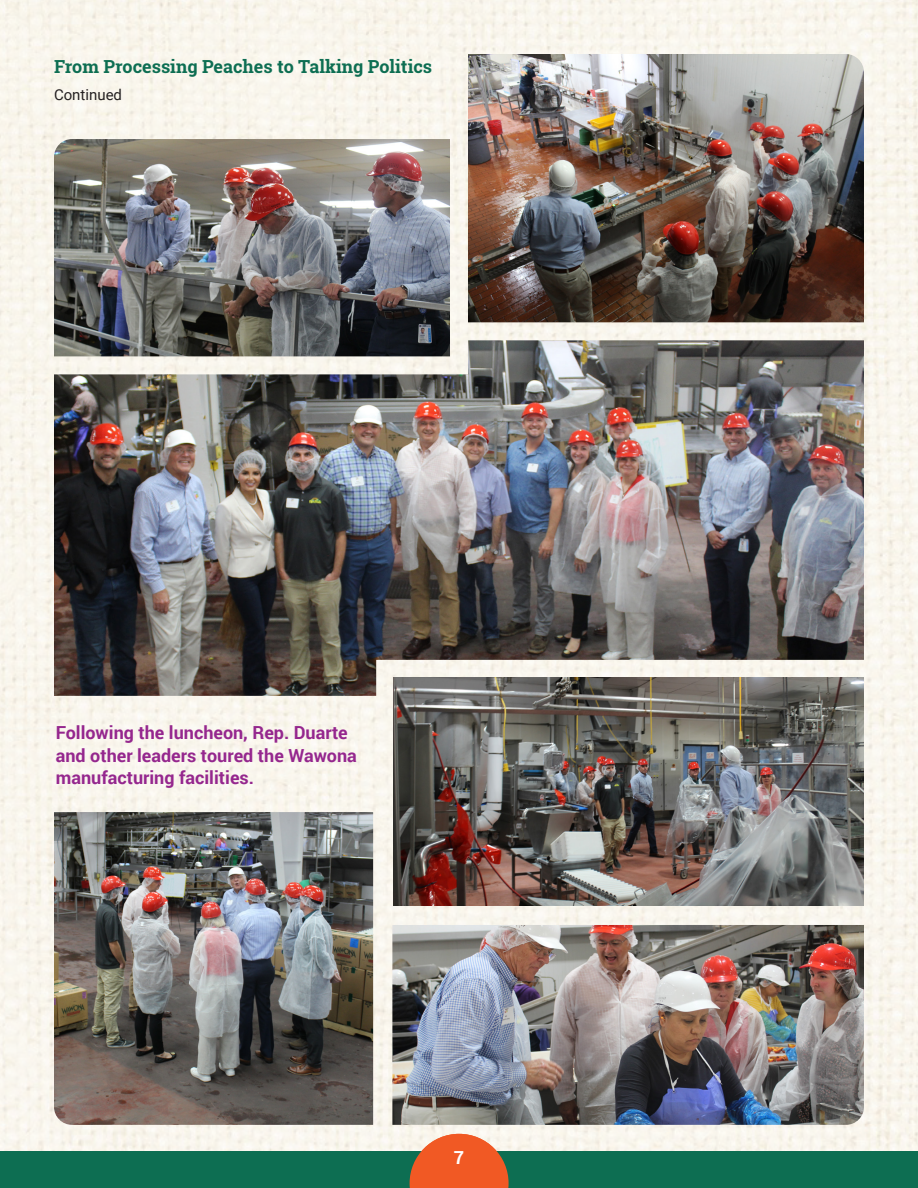
<style>
.page{position:relative;width:918px;height:1188px;background:#fff}
.page>*{position:absolute;margin:0;border:0;box-sizing:border-box;transform-origin:0 0}
.Paragraph_Style_3{font:700 18px/22.5px "Roboto";color:#95278e}
.t1{font:700 18px "Roboto Slab";color:#0d6e52}
.t2{font:700 18px "Roboto";color:#fff}
.t3{font:15px "Roboto";color:#231f20}
</style>
<div class="page">
<div style="left:0;top:0;width:918px;height:1152px;background:#f9f6ed"></div>
<div style="left:0;top:1152px;width:918px;height:36px;background:#0d6e52"></div>
<svg style="left:410px;top:1134px;width:99px;height:54px"></svg>
<img style="left:392px;top:925px;width:472px;height:200px">
<img style="left:394px;top:696px;width:470px;height:209px">
<img style="left:468px;top:54px;width:396px;height:268px">
<img style="left:54px;top:812px;width:319px;height:313px">
<img style="left:54px;top:139px;width:396px;height:201px">
<img style="left:54px;top:340px;width:810px;height:356px">
<p class="t1" style="left:54px;top:54px;width:380px">From Processing Peaches to Talking Politics</p>
<p class="t3" style="left:54px;top:84px;width:70px">Continued</p>
<p class="Paragraph_Style_3" style="left:56px;top:721px;width:303px">Following the luncheon, Rep. Duarte and other leaders toured the Wawona manufacturing facilities.</p>
<p class="t2" style="left:454px;top:1145px;width:12px">4</p>
<p class="t2" style="left:454px;top:1145px;width:12px">7</p>
</div>
